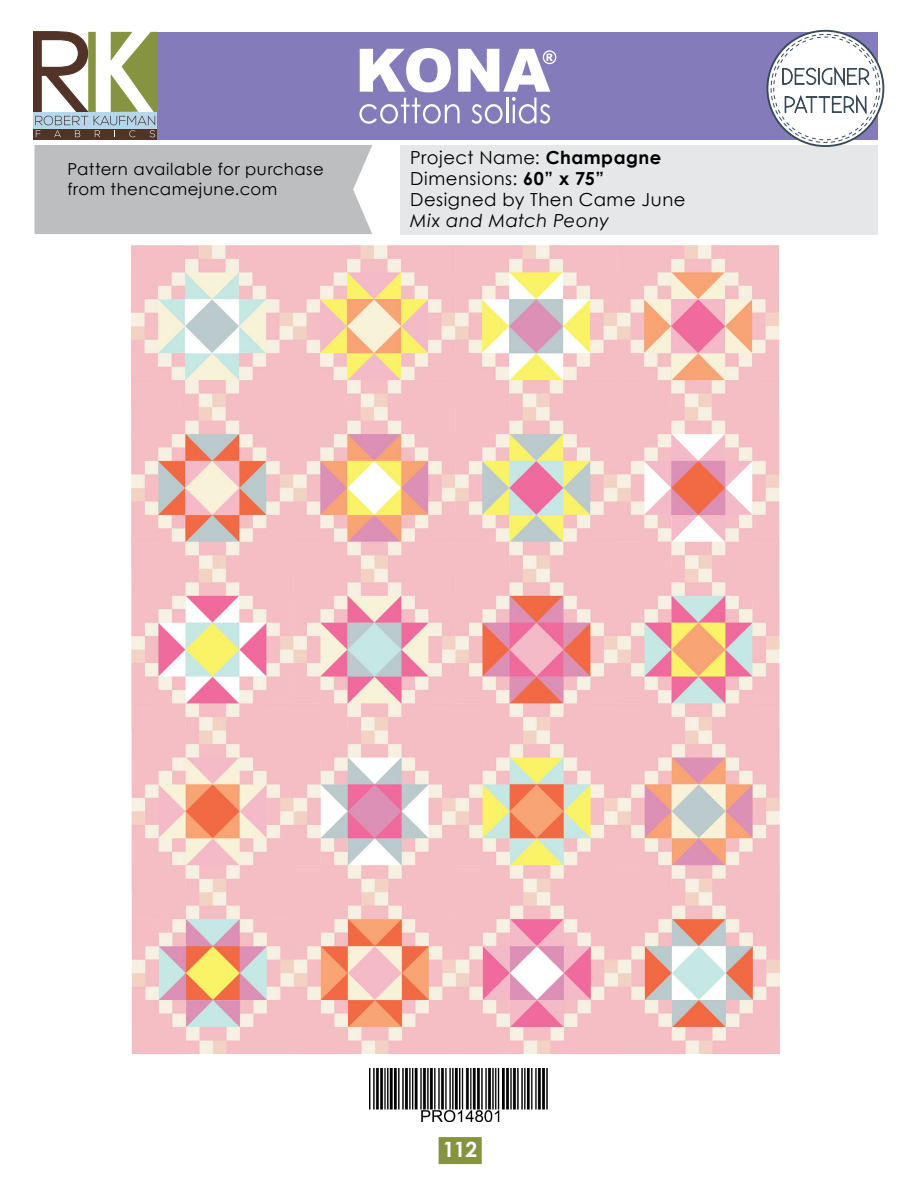
<style>
.page{position:relative;width:918px;height:1188px;background:#fff}
.page>*{position:absolute;margin:0;border:0;box-sizing:border-box;transform-origin:0 0}
.t1{font:700 21px "Century Gothic";color:#fff}
.t2{font:18px/21px "Century Gothic";letter-spacing:.03em;color:#000}
.t3{font:italic 18px "Century Gothic";letter-spacing:.025em;color:#000}
.t4{font:16.5px/19.8px "Century Gothic";letter-spacing:.03em;color:#000}
.s1{font-weight:700}
</style>
<div class="page">
<div style="left:439px;top:1137px;width:43px;height:27px;background:#869441"></div>
<img style="left:369px;top:1068px;width:179px;height:54px">
<img style="left:132px;top:245px;width:648px;height:809px">
<div style="left:35px;top:145px;width:337px;height:89px;background:#bcbec0"></div>
<div style="left:400px;top:145px;width:478px;height:89px;background:#e6e7e8"></div>
<div style="left:153px;top:32px;width:725px;height:107px;background:#847cba"></div>
<svg style="left:34px;top:32px;width:123px;height:107px"></svg>
<svg style="left:767px;top:31px;width:116px;height:115px"></svg>
<div style="left:767px;top:30px;width:117px;height:117px;border:2px solid #3a4a57;border-radius:50%"></div>
<svg style="left:771px;top:34px;width:109px;height:108px"></svg>
<div style="left:774px;top:37px;width:103px;height:103px;background:#fff;border-radius:50%"></div>
<svg style="left:782px;top:66px;width:88px;height:51px"></svg>
<svg style="left:359px;top:48px;width:197px;height:76px"></svg>
<p class="t4" style="left:67px;top:159px;width:258px">Pattern available for purchase from thencamejune.com</p>
<p class="t2" style="left:410px;top:147px;width:277px">Project Name: <span class="s1">Champagne<br></span>Dimensions: <span class="s1">60” x 75”<br></span>Designed by Then Came June</p>
<p class="t3" style="left:410px;top:208px;width:200px">Mix and Match Peony</p>
<p class="t1" style="left:443px;top:1134px;width:36px">112</p>
</div>
